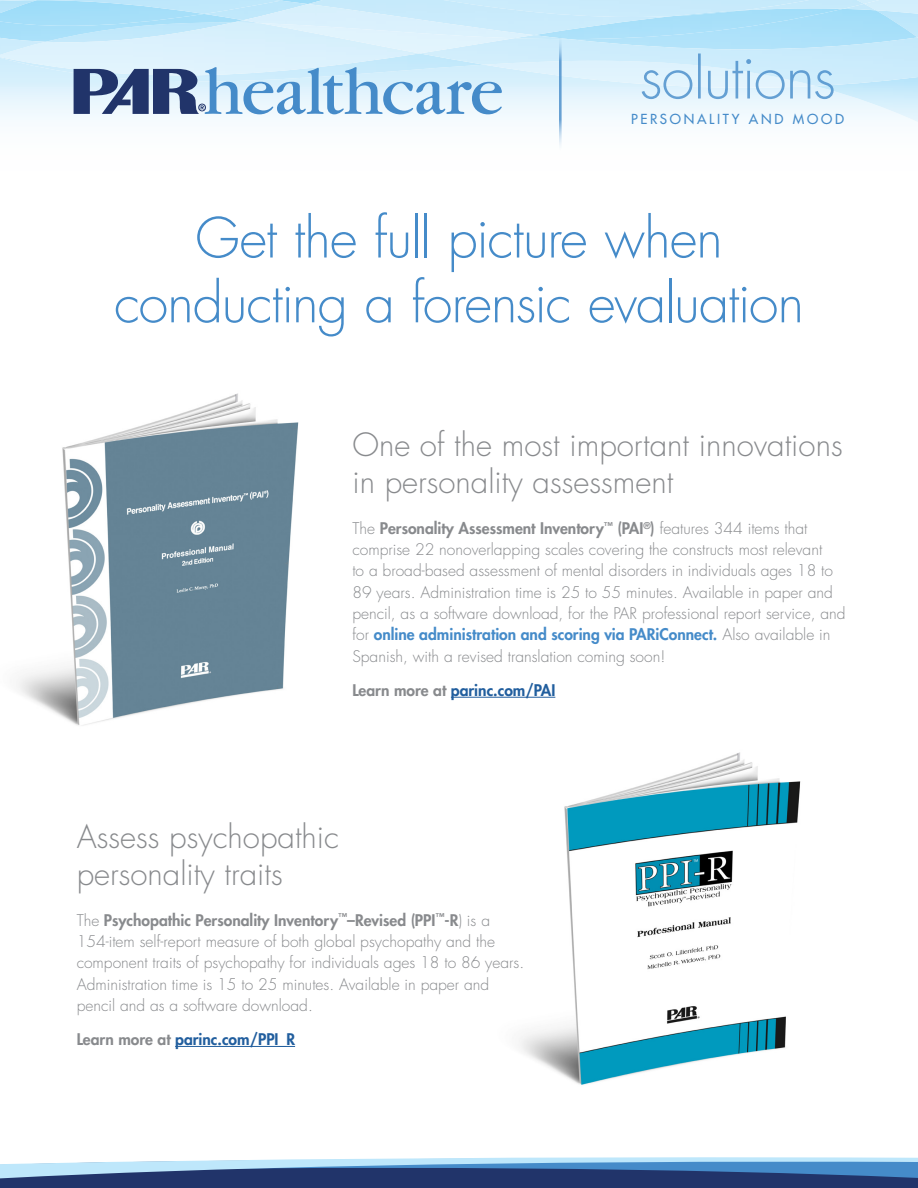
<style>
.page{position:relative;width:918px;height:1188px;background:#fff}
.page>*{position:absolute;margin:0;border:0;box-sizing:border-box;transform-origin:0 0}
.t1{font:300 54px/64.8px "Futura Std";letter-spacing:-.025em;color:#458bc9;text-align:center}
.t2{font:300 31.2px/37.5px "Futura Std";color:#888a8d}
.t3{font:300 15.6px/21.3px "Futura Std";color:#888a8d}
.t4{font:800 15.6px "Futura Std";color:#215e9e}
.t5{font:500 13.5px "Futura Std";letter-spacing:.2em;color:#458bc9}
.s1{font-weight:800}
.s2{font-weight:800;color:#458bc9}
.s3{color:#888a8d}
</style>
<div class="page">
<img style="left:18px;top:393px;width:281px;height:333px">
<img style="left:519px;top:752px;width:282px;height:333px">
<hr style="left:451px;top:697px;width:104px;height:1px;background:#215e9e">
<hr style="left:175px;top:1046px;width:120px;height:1px;background:#215e9e">
<img style="left:0;top:75px;width:918px;height:47px">
<svg style="left:0;top:0;width:918px;height:37px;background:#aae0f9"></svg>
<img style="left:37px;top:0;width:244px;height:14px">
<img style="left:204px;top:1px;width:365px;height:38px">
<svg style="left:876px;top:4px;width:42px;height:11px"></svg>
<img style="left:876px;top:0;width:42px;height:4px">
<img style="left:0;top:53px;width:420px;height:22px">
<img style="left:0;top:20px;width:261px;height:36px">
<img style="left:864px;top:0;width:12px;height:17px">
<img style="left:308px;top:0;width:556px;height:35px">
<img style="left:243px;top:4px;width:291px;height:34px">
<hr style="left:559px;top:34px;width:3px;height:119px;background:#458bc9">
<svg style="left:74px;top:54px;width:760px;height:60px;background:#bcd6ea"></svg>
<svg style="left:0;top:1157px;width:918px;height:31px;background:#5978a4"></svg>
<p class="t5" style="left:631px;top:110px;width:214px">PERSONALITY AND MOOD</p>
<h1 class="t1" style="left:114px;top:207px;width:691px">Get the full picture when conducting a forensic evaluation</h1>
<h2 class="t2" style="left:352px;top:427px;width:492px">One of the most important innovations in personality assessment</h2>
<p class="t3" style="left:352px;top:518px;width:495px">The <span class="s1">Personality Assessment Inventory</span><sup>™</sup> <span class="s1">(PAI</span><sup>®</sup><span class="s1">)</span> features 344 items that comprise 22 nonoverlapping scales covering the constructs most relevant<br>to a broad-based assessment of mental disorders in individuals ages 18 to 89 years. Administration time is 25 to 55 minutes. Available in paper and pencil, as a software download, for the PAR professional report service, and for <span class="s2">online administration and scoring via PARiConnect.</span> Also available in Spanish, with a revised translation coming soon!</p>
<p class="t4" style="left:352px;top:680px;width:204px"><span class="s3">Learn more at</span> parinc.com/PAI</p>
<h2 class="t2" style="left:77px;top:818px;width:264px">Assess psychopathic personality traits</h2>
<p class="t3" style="left:77px;top:910px;width:449px">The <span class="s1">Psychopathic Personality Inventory</span><sup>™</sup><span class="s1">–Revised (PPI</span><sup>™</sup><span class="s1">-R</span>) is a 154-item self-report measure of both global psychopathy and the component traits of psychopathy for individuals ages 18 to 86 years.<br>Administration time is 15 to 25 minutes. Available in paper and pencil and as a software download.</p>
<p class="t4" style="left:77px;top:1029px;width:220px"><span class="s3">Learn more at</span> parinc.com/PPI_R</p>
</div>
